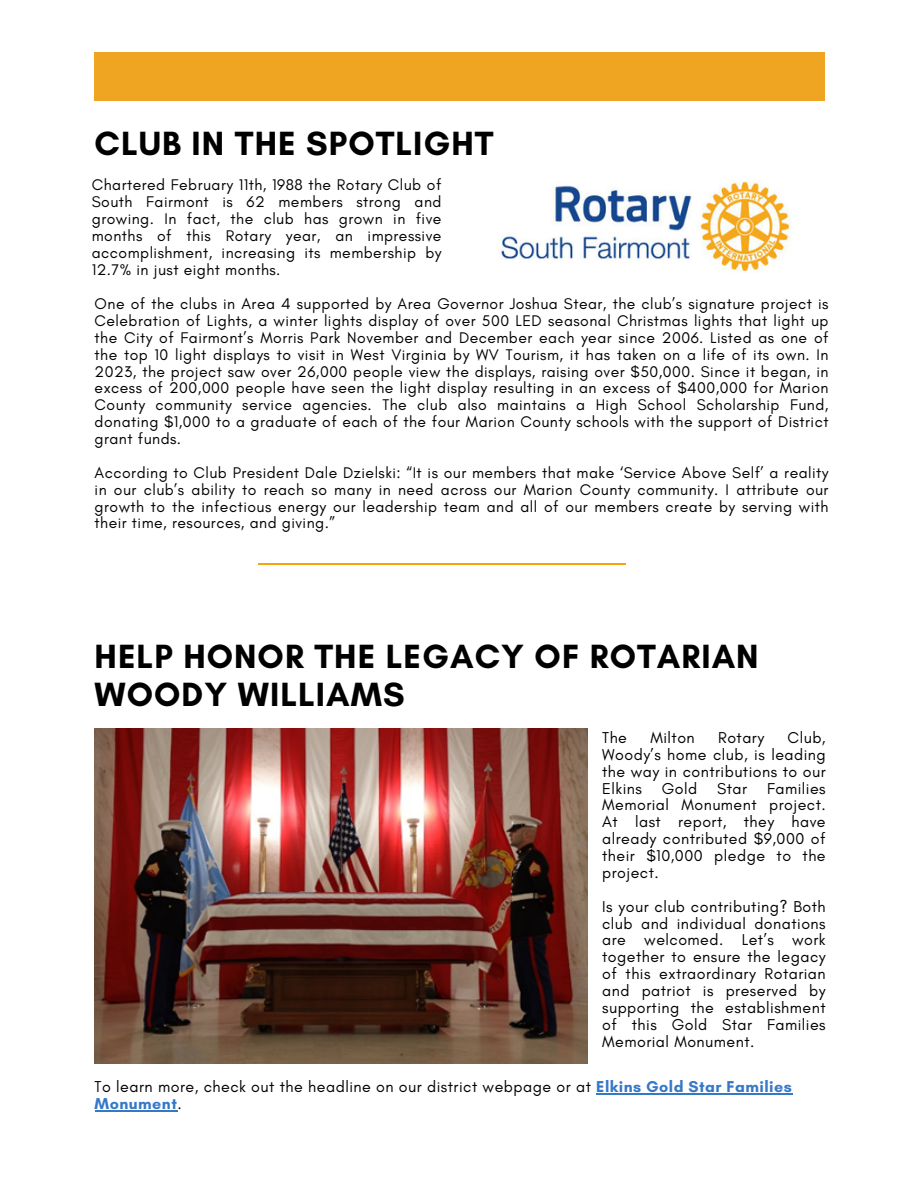
<style>
.page{position:relative;width:918px;height:1188px;background:#fff}
.page>*{position:absolute;margin:0;border:0;box-sizing:border-box;transform-origin:0 0}
.t1{font:700 34.2px/38.2px "Glacial Indifference";letter-spacing:.03em;color:#000}
.t2{font:16.05px/16.8px "Glacial Indifference";letter-spacing:.03em;color:#000;text-align:justify}
.t3{font:15.75px/16.8px "Glacial Indifference";letter-spacing:.03em;color:#000;text-align:justify}
.s1{font-weight:700;color:#3678c8}
</style>
<div class="page">
<div style="left:95px;top:53px;width:730px;height:47px;background:#efa522"></div>
<img style="left:95px;top:729px;width:492px;height:335px">
<hr style="left:596px;top:1093px;width:197px;height:1px;background:#3678c8">
<hr style="left:95px;top:1110px;width:82px;height:1px;background:#3678c8">
<img style="left:501px;top:181px;width:290px;height:90px">
<hr style="left:258px;top:563px;width:367px;height:2px;background:#f6a40a">
<h1 class="t1" style="left:95px;top:124px;width:400px">CLUB IN THE SPOTLIGHT</h1>
<p class="t3" style="left:92px;top:176px;width:351px">Chartered February 11th, 1988 the Rotary Club of South Fairmont is 62 members strong and growing. In fact, the club has grown in five months of this Rotary year, an impressive accomplishment, increasing its membership by 12.7% in just eight months.</p>
<p class="t3" style="left:95px;top:295px;width:735px">One of the clubs in Area 4 supported by Area Governor Joshua Stear, the club’s signature project is Celebration of Lights, a winter lights display of over 500 LED seasonal Christmas lights that light up the City of Fairmont’s Morris Park November and December each year since 2006. Listed as one of the top 10 light displays to visit in West Virginia by WV Tourism, it has taken on a life of its own. In 2023, the project saw over 26,000 people view the displays, raising over $50,000. Since it began, in excess of 200,000 people have seen the light display resulting in an excess of $400,000 for Marion County community service agencies. The club also maintains a High School Scholarship Fund, donating $1,000 to a graduate of each of the four Marion County schools with the support of District grant funds.</p>
<p class="t3" style="left:95px;top:464px;width:735px">According to Club President Dale Dzielski: “It is our members that make ‘Service Above Self’ a reality in our club’s ability to reach so many in need across our Marion County community. I attribute our growth to the infectious energy our leadership team and all of our members create by serving with their time, resources, and giving.”</p>
<p class="t1" style="left:95px;top:637px;width:666px">HELP HONOR THE LEGACY OF ROTARIAN<br>WOODY WILLIAMS</p>
<h1 class="t2" style="left:602px;top:729px;width:225px;text-indent:185px">Club, Woody’s home club, is leading the way in contributions to our Elkins Gold Star Families Memorial Monument project.<br>At last report, they have already contributed $9,000 of their $10,000 pledge to the project.</h1>
<p class="t2" style="left:602px;top:898px;width:225px">Is your club contributing? Both club and individual donations are welcomed. Let’s work together to ensure the legacy of this extraordinary Rotarian and patriot is preserved by supporting the establishment of this Gold Star Families Memorial Monument.</p>
<h1 class="t2" style="left:602px;top:729px;width:26px">The</h1>
<h1 class="t2" style="left:650px;top:729px;width:46px">Milton</h1>
<h1 class="t2" style="left:718px;top:729px;width:48px">Rotary</h1>
<p class="t2" style="left:95px;top:1078px;width:699px">To learn more, check out the headline on our district webpage or at <span class="s1">Elkins Gold Star Families<br>Monument</span>.</p>
</div>
